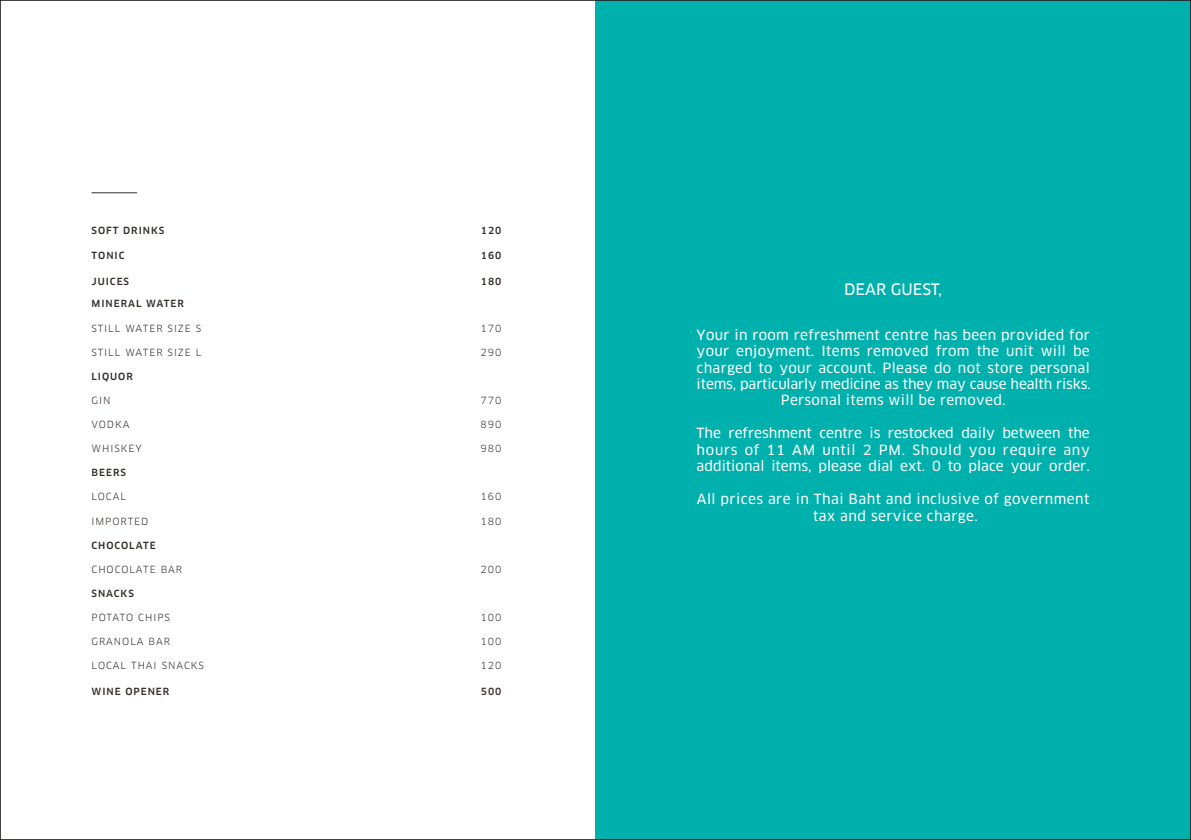
<style>
.page{position:relative;width:1191px;height:840px;background:#fff}
.page>*{position:absolute;margin:0;border:0;box-sizing:border-box;transform-origin:0 0}
.t1{font:15.4px "Clan OT News";color:#fff}
.t2{font:13.6px/16.4px "Clan OT News";letter-spacing:.02em;color:#fff;text-align:center}
.t3{font:9.6px "Clan OT";letter-spacing:.1em;color:#362d2b}
.t4{font:500 9.6px "Clan OT";letter-spacing:.1em;color:#362d2b}
</style>
<div class="page">
<div style="left:595px;top:0;width:596px;height:839px;background:#00b0ad"></div>
<hr style="left:91px;top:192px;width:46px;height:1px;background:#362d2b">
<p class="t4" style="left:92px;top:224px;width:74px">SOFT DRINKS</p>
<p class="t4" style="left:481px;top:224px;width:22px">120</p>
<p class="t4" style="left:91px;top:250px;width:34px">TONIC</p>
<p class="t4" style="left:481px;top:250px;width:22px">160</p>
<p class="t4" style="left:92px;top:276px;width:39px">JUICES</p>
<p class="t4" style="left:481px;top:276px;width:22px">180</p>
<p class="t4" style="left:92px;top:298px;width:94px">MINERAL WATER</p>
<p class="t3" style="left:92px;top:322px;width:111px">STILL WATER SIZE S</p>
<p class="t3" style="left:480px;top:322px;width:22px">170</p>
<p class="t3" style="left:92px;top:346px;width:111px">STILL WATER SIZE L</p>
<p class="t3" style="left:480px;top:346px;width:22px">290</p>
<p class="t4" style="left:92px;top:370px;width:43px">LIQUOR</p>
<p class="t3" style="left:91px;top:394px;width:20px">GIN</p>
<p class="t3" style="left:480px;top:394px;width:22px">770</p>
<p class="t3" style="left:92px;top:418px;width:39px">VODKA</p>
<p class="t3" style="left:480px;top:418px;width:22px">890</p>
<p class="t3" style="left:92px;top:442px;width:52px">WHISKEY</p>
<p class="t3" style="left:480px;top:442px;width:22px">980</p>
<p class="t4" style="left:91px;top:467px;width:36px">BEERS</p>
<p class="t3" style="left:91px;top:491px;width:36px">LOCAL</p>
<p class="t3" style="left:480px;top:491px;width:22px">160</p>
<p class="t3" style="left:91px;top:515px;width:58px">IMPORTED</p>
<p class="t3" style="left:480px;top:515px;width:22px">180</p>
<p class="t4" style="left:91px;top:539px;width:66px">CHOCOLATE</p>
<p class="t3" style="left:91px;top:563px;width:92px">CHOCOLATE BAR</p>
<p class="t3" style="left:480px;top:563px;width:22px">200</p>
<p class="t4" style="left:91px;top:587px;width:44px">SNACKS</p>
<p class="t3" style="left:91px;top:611px;width:80px">POTATO CHIPS</p>
<p class="t3" style="left:480px;top:611px;width:22px">100</p>
<p class="t3" style="left:91px;top:635px;width:80px">GRANOLA BAR</p>
<p class="t3" style="left:480px;top:635px;width:22px">100</p>
<p class="t3" style="left:91px;top:659px;width:114px">LOCAL THAI SNACKS</p>
<p class="t3" style="left:480px;top:659px;width:22px">120</p>
<p class="t4" style="left:91px;top:685px;width:79px">WINE OPENER</p>
<p class="t4" style="left:481px;top:685px;width:22px">500</p>
<p class="t1" style="left:844px;top:280px;width:99px">DEAR GUEST,</p>
<p class="t2" style="left:696px;top:326px;width:396px">Your in room refreshment centre has been provided for your enjoyment. Items removed from the unit will be charged to your account. Please do not store personal items, particularly medicine as they may cause health risks.<br>Personal items will be removed.</p>
<p class="t2" style="left:696px;top:425px;width:395px;text-align:justify">The refreshment centre is restocked daily between the hours of 11 AM until 2 PM. Should you require any additional items, please dial ext. 0 to place your order.</p>
<p class="t2" style="left:697px;top:490px;width:394px">All prices are in Thai Baht and inclusive of government tax and service charge.</p>
</div>
